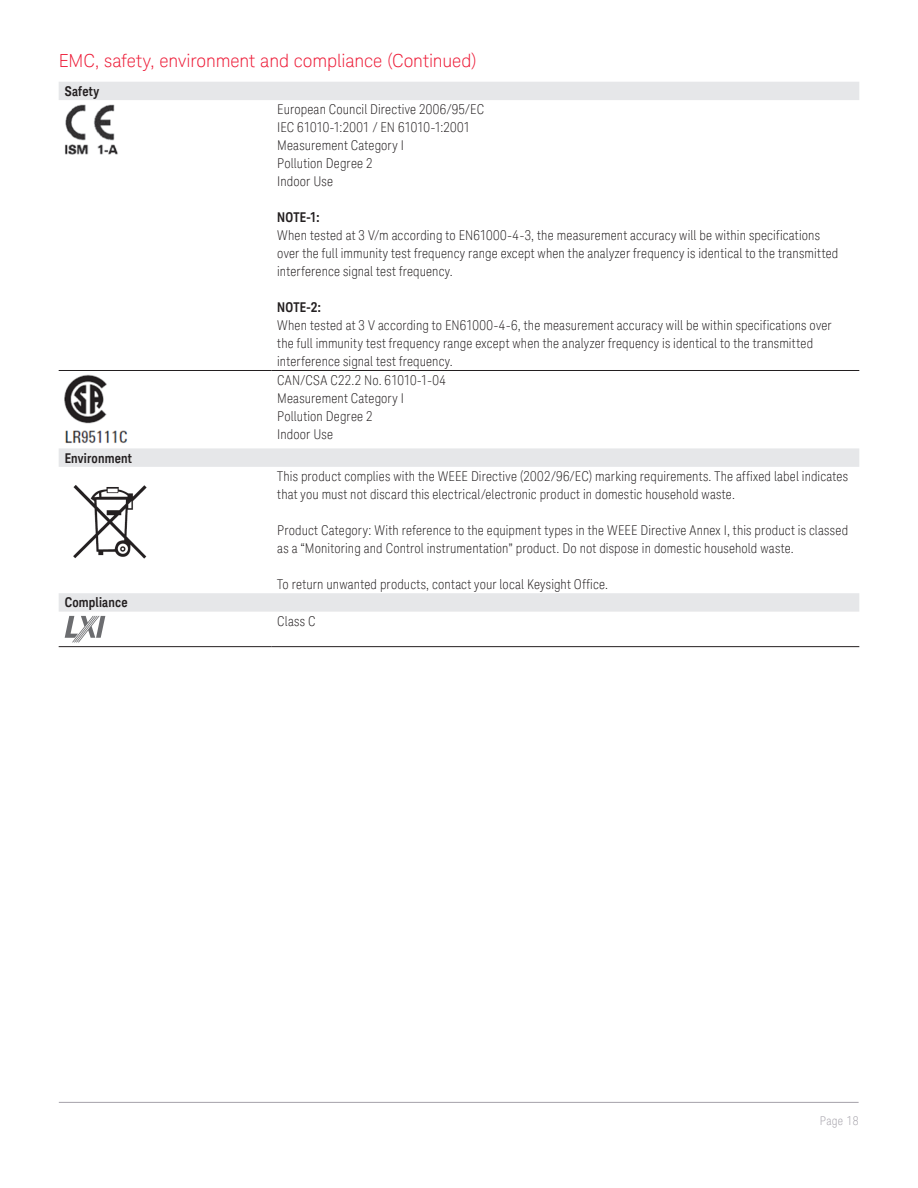
<style>
.page{position:relative;width:918px;height:1188px;background:#fff}
.page>*{position:absolute;margin:0;border:0;box-sizing:border-box;transform-origin:0 0}
.t1{font:300 18px "Keysight Sans";letter-spacing:-.005em;color:#ed1a36}
.t2{font:300 condensed 13.5px/18px "Keysight Sans";letter-spacing:.015em;color:#231f20}
.t3{font:700 13.5px "Keysight Sans Condensed";letter-spacing:.015em;color:#231f20}
.t4{font:300 condensed 12px "Keysight Sans";letter-spacing:.03em;color:#a4a1a9}
</style>
<div class="page">
<hr style="left:59px;top:1102px;width:800px;height:1px;background:#a4a1a9">
<svg style="left:59px;top:82px;width:800px;height:530px"></svg>
<hr style="left:59px;top:370px;width:212px;height:1px;background:#231f20">
<hr style="left:271px;top:370px;width:588px;height:1px;background:#231f20">
<hr style="left:59px;top:646px;width:212px;height:1px;background:#231f20">
<hr style="left:271px;top:646px;width:588px;height:1px;background:#231f20">
<img style="left:65px;top:104px;width:54px;height:51px">
<img style="left:65px;top:375px;width:66px;height:69px">
<img style="left:65px;top:481px;width:94px;height:86px">
<svg style="left:65px;top:616px;width:40px;height:26px"></svg>
<h1 class="t1" style="left:59px;top:50px;width:420px">EMC, safety, environment and compliance (Continued)</h1>
<p class="t3" style="left:65px;top:83px;width:36px">Safety</p>
<p class="t2" style="left:277px;top:100px;width:208px">European Council Directive 2006/95/EC<br>IEC 61010-1:2001 / EN 61010-1:2001<br>Measurement Category I<br>Pollution Degree 2<br>Indoor Use</p>
<p class="t3" style="left:277px;top:209px;width:44px">NOTE-1:</p>
<p class="t2" style="left:277px;top:226px;width:563px">When tested at 3 V/m according to EN61000-4-3, the measurement accuracy will be within specifications over the full immunity test frequency range except when the analyzer frequency is identical to the transmitted interference signal test frequency.</p>
<p class="t3" style="left:277px;top:299px;width:45px">NOTE-2:</p>
<p class="t2" style="left:277px;top:316px;width:556px">When tested at 3 V according to EN61000-4-6, the measurement accuracy will be within specifications over the full immunity test frequency range except when the analyzer frequency is identical to the transmitted interference signal test frequency.<br>CAN/CSA C22.2 No. 61010-1-04<br>Measurement Category I<br>Pollution Degree 2<br>Indoor Use</p>
<p class="t3" style="left:65px;top:450px;width:69px">Environment</p>
<p class="t2" style="left:277px;top:467px;width:572px">This product complies with the WEEE Directive (2002/96/EC) marking requirements. The affixed label indicates that you must not discard this electrical/electronic product in domestic household waste.</p>
<p class="t2" style="left:277px;top:521px;width:572px">Product Category: With reference to the equipment types in the WEEE Directive Annex I, this product is classed as a “Monitoring and Control instrumentation” product. Do not dispose in domestic household waste.</p>
<p class="t2" style="left:277px;top:575px;width:332px">To return unwanted products, contact your local Keysight Office.</p>
<p class="t3" style="left:65px;top:594px;width:64px">Compliance</p>
<p class="t2" style="left:277px;top:612px;width:40px">Class C</p>
<p class="t4" style="left:820px;top:1113px;width:40px">Page 18</p>
</div>
